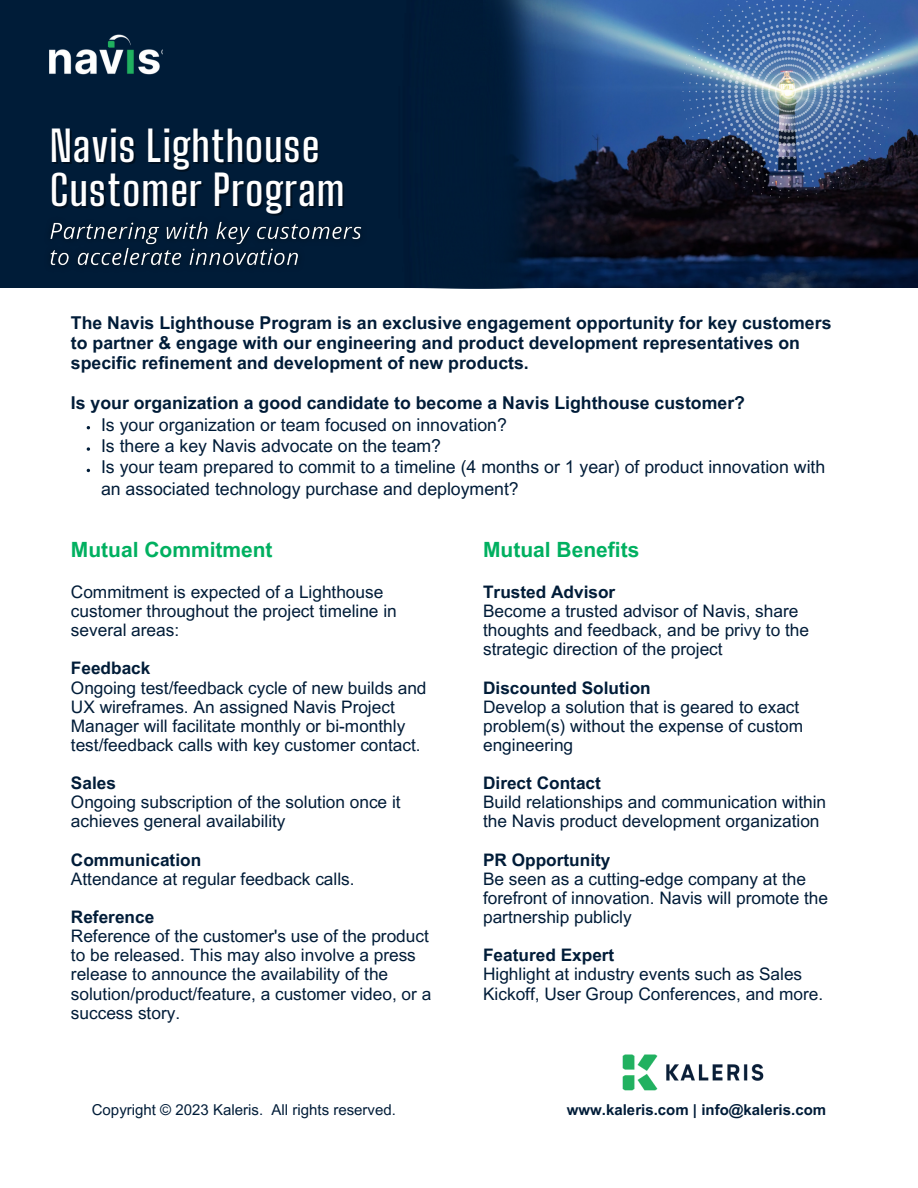
<style>
.page{position:relative;width:918px;height:1188px;background:#fff}
.page>*{position:absolute;margin:0;border:0;box-sizing:border-box;transform-origin:0 0}
.t1{font:600 42px/43.8px "Big Shoulders Text";letter-spacing:.02em;color:#fff}
.t2{font:700 21px "Arial MT Pro";color:#00b060}
.t3{font:700 17.7px/20.2px "Arial MT Pro";color:#001c38}
.t4{font:17.7px/21.3px "Arial MT Pro";color:#001c38}
.t5{font:17.25px/19.2px "Arial MT Pro";color:#001c38}
.t6{font:700 17.25px "Arial MT Pro";color:#001c38}
.t7{font:15px "Arial MT Pro";color:#001c38}
.t8{font:700 15px "Arial MT Pro";color:#001c38}
</style>
<div class="page">
<div style="left:0;top:0;width:504px;height:287px;background:#001c38"></div>
<img style="left:632px;top:0;width:286px;height:288px">
<img style="left:50px;top:34px;width:112px;height:41px">
<img style="left:470px;top:0;width:162px;height:288px">
<svg style="left:683px;top:0;width:212px;height:198px;background:#476491"></svg>
<img style="left:622px;top:1054px;width:142px;height:36px">
<img style="left:50px;top:221px;width:312px;height:45px">
<svg style="left:87px;top:447px;width:3px;height:4px"></svg>
<p class="t1" style="left:50px;top:124px;width:296px">Navis Lighthouse<br>Customer Program</p>
<p class="t3" style="left:71px;top:314px;width:762px">The Navis Lighthouse Program is an exclusive engagement opportunity for key customers to partner &amp; engage with our engineering and product development representatives on specific refinement and development of new products.</p>
<p class="t3" style="left:71px;top:395px;width:676px">Is your organization a good candidate to become a Navis Lighthouse customer?</p>
<p class="t4" style="left:101px;top:416px;width:407px">Is your organization or team focused on innovation?</p>
<p class="t4" style="left:101px;top:437px;width:342px">Is there a key Navis advocate on the team?</p>
<p class="t4" style="left:101px;top:459px;width:726px">Is your team prepared to commit to a timeline (4 months or 1 year) of product innovation with an associated technology purchase and deployment?</p>
<p class="t2" style="left:71px;top:542px;width:203px">Mutual Commitment</p>
<p class="t5" style="left:71px;top:584px;width:327px">Commitment is expected of a Lighthouse customer throughout the project timeline in several areas:</p>
<p class="t6" style="left:71px;top:662px;width:81px">Feedback</p>
<p class="t5" style="left:71px;top:680px;width:357px">Ongoing test/feedback cycle of new builds and UX wireframes. An assigned Navis Project Manager will facilitate monthly or bi-monthly test/feedback calls with key customer contact.</p>
<p class="t6" style="left:71px;top:777px;width:47px">Sales</p>
<p class="t5" style="left:71px;top:795px;width:331px">Ongoing subscription of the solution once it achieves general availability</p>
<p class="t6" style="left:71px;top:853px;width:132px">Communication</p>
<p class="t5" style="left:71px;top:871px;width:285px">Attendance at regular feedback calls.</p>
<p class="t6" style="left:71px;top:911px;width:85px">Reference</p>
<p class="t5" style="left:71px;top:929px;width:362px">Reference of the customer's use of the product to be released. This may also involve a press release to announce the availability of the solution/product/feature, a customer video, or a success story.</p>
<p class="t2" style="left:483px;top:542px;width:158px">Mutual Benefits</p>
<p class="t6" style="left:483px;top:585px;width:134px">Trusted Advisor</p>
<p class="t5" style="left:483px;top:604px;width:327px">Become a trusted advisor of Navis, share thoughts and feedback, and be privy to the strategic direction of the project</p>
<p class="t6" style="left:483px;top:681px;width:169px">Discounted Solution</p>
<p class="t5" style="left:483px;top:699px;width:322px">Develop a solution that is geared to exact problem(s) without the expense of custom engineering</p>
<p class="t6" style="left:483px;top:777px;width:119px">Direct Contact</p>
<p class="t5" style="left:483px;top:795px;width:345px">Build relationships and communication within the Navis product development organization</p>
<p class="t6" style="left:483px;top:853px;width:129px">PR Opportunity</p>
<p class="t5" style="left:483px;top:871px;width:347px">Be seen as a cutting-edge company at the forefront of innovation. Navis will promote the partnership publicly</p>
<p class="t6" style="left:483px;top:949px;width:133px">Featured Expert</p>
<p class="t5" style="left:483px;top:967px;width:342px">Highlight at industry events such as Sales<br>Kickoff, User Group Conferences, and more.</p>
<p class="t7" style="left:92px;top:1104px;width:306px">Copyright © 2023 Kaleris. All rights reserved.</p>
<p class="t8" style="left:567px;top:1104px;width:261px">www.kaleris.com | info@kaleris.com</p>
</div>
